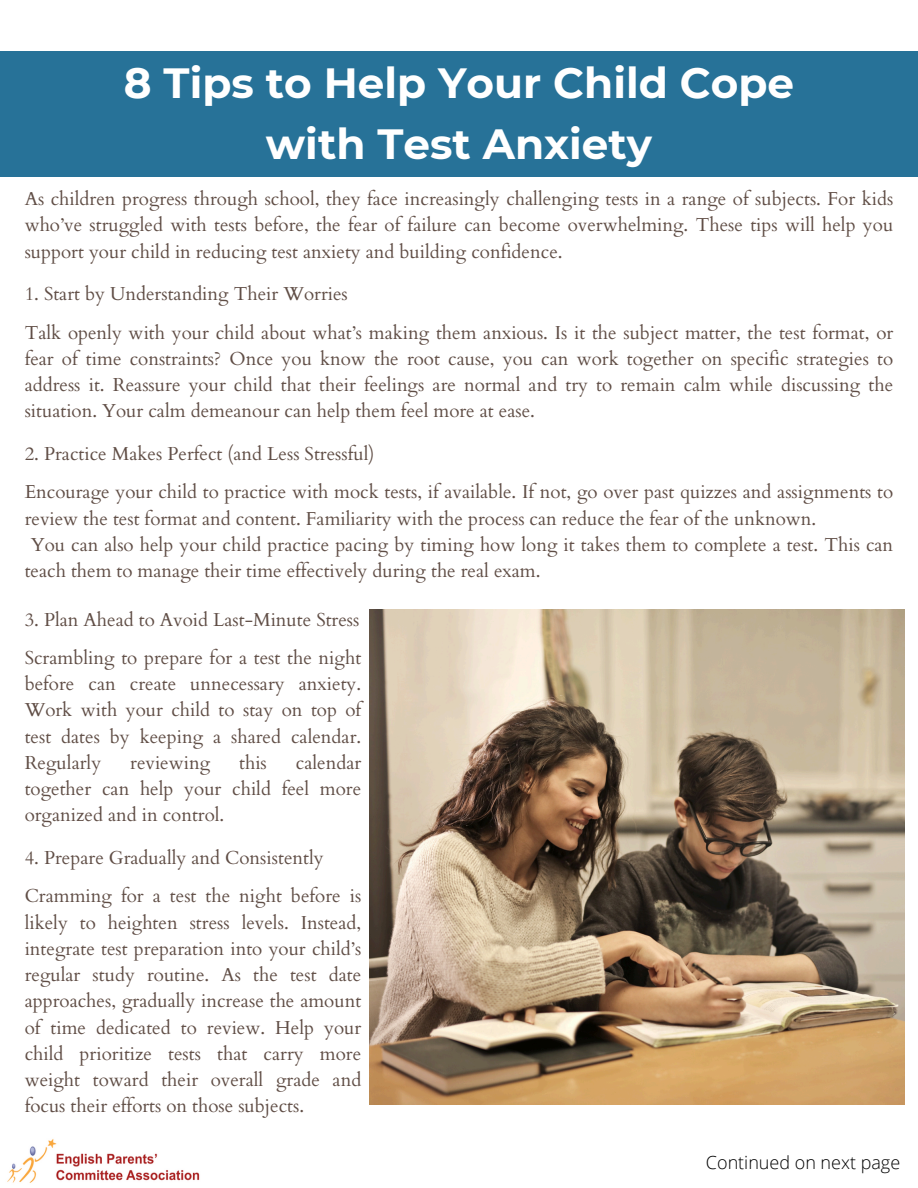
<style>
.page{position:relative;width:918px;height:1188px;background:#fff}
.page>*{position:absolute;margin:0;border:0;box-sizing:border-box;transform-origin:0 0}
.t1{font:700 42.15px/60.8px "Montserrat";color:#fff;text-align:center}
.t2{font:18.75px/26.2px "Cardo";color:#382117;text-align:justify}
.t3{font:300 18px "Open Sans";color:#000}
</style>
<div class="page">
<img style="left:7px;top:1139px;width:193px;height:44px">
<div style="left:0;top:51px;width:918px;height:125px;background:#277298"></div>
<img style="left:369px;top:609px;width:536px;height:495px">
<h1 class="t1" style="left:124px;top:53px;width:672px">8 Tips to Help Your Child Cope with Test Anxiety</h1>
<p class="t2" style="left:25px;top:186px;width:870px">As children progress through school, they face increasingly challenging tests in a range of subjects. For kids who’ve struggled with tests before, the fear of failure can become overwhelming. These tips will help you support your child in reducing test anxiety and building confidence.</p>
<p class="t2" style="left:25px;top:275px;width:870px;line-height:38.2px">1. Start by Understanding Their Worries<br>Talk openly with your child about what’s making them anxious. Is it the subject matter, the test format, or</p>
<p class="t2" style="left:25px;top:346px;width:870px">fear of time constraints? Once you know the root cause, you can work together on specific strategies to address it. Reassure your child that their feelings are normal and try to remain calm while discussing the situation. Your calm demeanour can help them feel more at ease.</p>
<p class="t2" style="left:25px;top:435px;width:870px;line-height:38.2px">2. Practice Makes Perfect (and Less Stressful)<br>Encourage your child to practice with mock tests, if available. If not, go over past quizzes and assignments to</p>
<p class="t2" style="left:25px;top:506px;width:793px">review the test format and content. Familiarity with the process can reduce the fear of the unknown.</p>
<p class="t2" style="left:31px;top:532px;width:864px">You can also help your child practice pacing by timing how long it takes them to complete a test. This can</p>
<p class="t2" style="left:25px;top:558px;width:517px">teach them to manage their time effectively during the real exam.</p>
<p class="t2" style="left:25px;top:601px;width:338px;line-height:38.2px">3. Plan Ahead to Avoid Last-Minute Stress<br>Scrambling to prepare for a test the night</p>
<p class="t2" style="left:25px;top:671px;width:338px">before can create unnecessary anxiety.<br>Work with your child to stay on top of test dates by keeping a shared calendar.<br>Regularly</p>
<p class="t2" style="left:25px;top:750px;width:338px;text-indent:271px">calendar together can help your child feel more organized and in control.</p>
<p class="t2" style="left:25px;top:839px;width:338px;line-height:38.2px">4. Prepare Gradually and Consistently<br>Cramming for a test the night before is</p>
<p class="t2" style="left:25px;top:910px;width:338px">likely to heighten stress levels. Instead, integrate test preparation into your child’s regular study routine. As the test date approaches, gradually increase the amount of time dedicated to review. Help your child prioritize tests that carry more weight toward their overall grade and focus their efforts on those subjects.</p>
<p class="t2" style="left:130px;top:750px;width:82px">reviewing</p>
<p class="t2" style="left:239px;top:750px;width:29px">this</p>
<p class="t3" style="left:706px;top:1150px;width:196px">Continued on next page</p>
</div>
